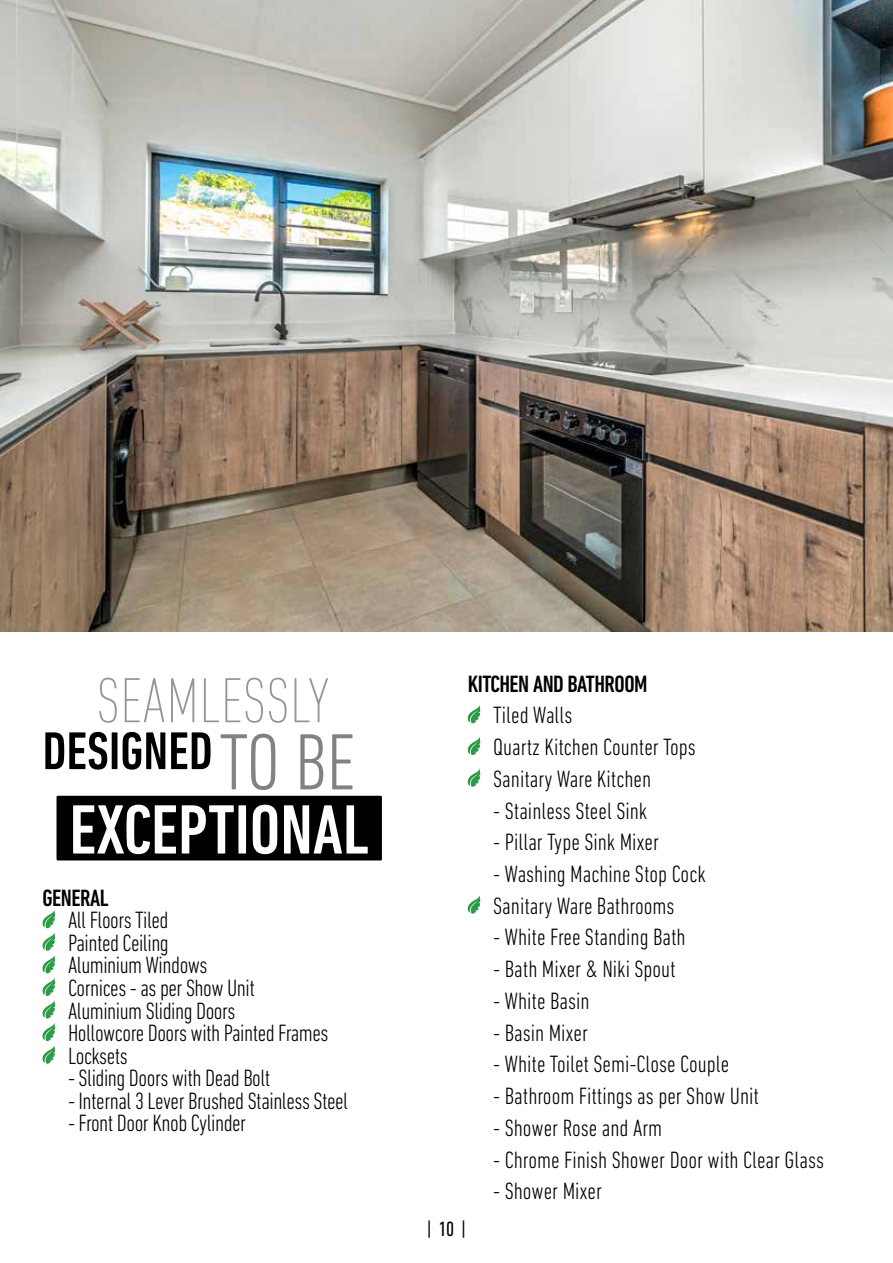
<style>
.page{position:relative;width:893px;height:1263px;background:#fff}
.page>*{position:absolute;margin:0;border:0;box-sizing:border-box;transform-origin:0 0}
.t1{font:500 condensed 70.8px "DIN Next LT Pro";color:#fff}
.t2{font:200 condensed 64.8px "DIN Next LT Pro";color:#939598}
.t3{font:500 condensed 54px "DIN Next LT Pro";color:#000}
.t4{font:300 condensed 24px/31.7px "DIN Next LT Pro";color:#000}
.t5{font:300 condensed 24px/22.6px "DIN Next LT Pro";letter-spacing:-.02em;color:#000}
.t6{font:500 condensed 24px "DIN Next LT Pro";letter-spacing:-.02em;color:#000}
.t7{font:condensed 21px "DIN Next LT Pro";color:#000}
.s1{font-weight:300;font-size:81px;color:#808285}
</style>
<div class="page">
<div style="left:57px;top:796px;width:325px;height:64px;background:#000"></div>
<svg style="left:42px;top:910px;width:13px;height:154px"></svg>
<svg style="left:467px;top:705px;width:13px;height:18px"></svg>
<svg style="left:467px;top:737px;width:13px;height:18px"></svg>
<svg style="left:467px;top:768px;width:13px;height:19px"></svg>
<svg style="left:467px;top:895px;width:13px;height:19px"></svg>
<img style="left:0;top:0;width:893px;height:631px">
<h2 class="t2" style="left:96px;top:663px;width:235px">SEAMLESSLY</h2>
<h3 class="t3" style="left:43px;top:720px;width:314px">DESIGNED <span class="s1">TO BE</span></h3>
<h1 class="t1" style="left:69px;top:790px;width:301px">EXCEPTIONAL</h1>
<p class="t6" style="left:43px;top:884px;width:68px">GENERAL</p>
<p class="t5" style="left:68px;top:908px;width:262px">All Floors Tiled<br>Painted Ceiling<br>Aluminium Windows<br>Cornices - as per Show Unit<br>Aluminium Sliding Doors<br>Hollowcore Doors with Painted Frames<br>Locksets</p>
<p class="t5" style="left:68px;top:1067px;width:204px">- Sliding Doors with Dead Bolt</p>
<p class="t5" style="left:68px;top:1089px;width:282px">- Internal 3 Lever Brushed Stainless Steel</p>
<p class="t5" style="left:68px;top:1112px;width:180px">- Front Door Knob Cylinder</p>
<p class="t6" style="left:468px;top:670px;width:181px">KITCHEN AND BATHROOM</p>
<p class="t4" style="left:493px;top:699px;width:204px">Tiled Walls<br>Quartz Kitchen Counter Tops<br>Sanitary Ware Kitchen</p>
<p class="t4" style="left:493px;top:794px;width:156px">- Stainless Steel Sink</p>
<p class="t4" style="left:493px;top:826px;width:167px">- Pillar Type Sink Mixer</p>
<p class="t4" style="left:493px;top:858px;width:214px">- Washing Machine Stop Cock<br>Sanitary Ware Bathrooms</p>
<p class="t4" style="left:493px;top:921px;width:194px">- White Free Standing Bath</p>
<p class="t4" style="left:493px;top:953px;width:184px">- Bath Mixer &amp; Niki Spout</p>
<p class="t4" style="left:493px;top:985px;width:98px">- White Basin</p>
<p class="t4" style="left:493px;top:1016px;width:96px">- Basin Mixer</p>
<p class="t4" style="left:493px;top:1048px;width:238px">- White Toilet Semi-Close Couple</p>
<p class="t4" style="left:493px;top:1080px;width:267px">- Bathroom Fittings as per Show Unit</p>
<p class="t4" style="left:493px;top:1112px;width:170px">- Shower Rose and Arm</p>
<p class="t4" style="left:493px;top:1143px;width:332px">- Chrome Finish Shower Door with Clear Glass</p>
<p class="t4" style="left:493px;top:1175px;width:110px">- Shower Mixer</p>
<p class="t7" style="left:427px;top:1217px;width:41px">| 10 |</p>
</div>
